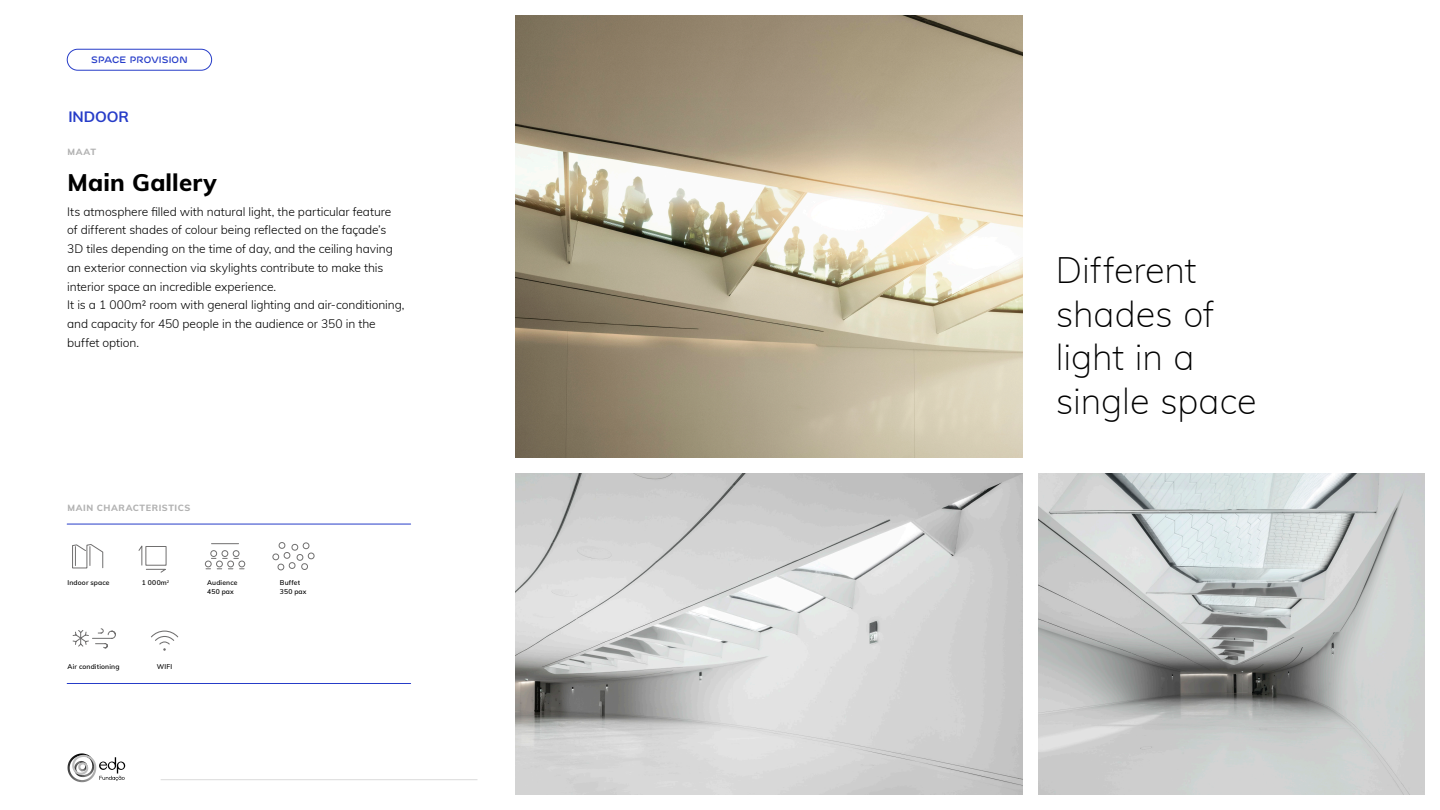
<style>
.page{position:relative;width:1440px;height:810px;background:#fff}
.page>*{position:absolute;margin:0;border:0;box-sizing:border-box;transform-origin:0 0}
.Titulo_Niv3{font:200 36px/43.5px "Muli";letter-spacing:-.005em;color:#000}
.Titulo_Niv2{font:800 24px "Muli";letter-spacing:.005em;color:#000}
.Titulo_niv1{font:700 15px "Muli";letter-spacing:-.005em;color:#263cc8}
.Texto{font:300 12px/18.8px "Muli";letter-spacing:-.005em;color:#000}
.t1{font:500 9.3px "EDP Preon";letter-spacing:.015em;color:#263cc8}
.Titulo_Niv4{font:800 9px "Muli";letter-spacing:.065em;color:#b2b2b2}
.Características{font:600 6.75px "Muli";letter-spacing:.02em;color:#000}
</style>
<div class="page">
<svg style="left:138px;top:545px;width:29px;height:28px"></svg>
<svg style="left:72px;top:544px;width:31px;height:25px"></svg>
<svg style="left:205px;top:543px;width:40px;height:27px"></svg>
<hr style="left:67px;top:524px;width:343px;height:1px;background:#263cc8">
<hr style="left:67px;top:683px;width:343px;height:1px;background:#263cc8">
<svg style="left:272px;top:542px;width:43px;height:29px"></svg>
<svg style="left:151px;top:631px;width:27px;height:20px"></svg>
<svg style="left:72px;top:628px;width:44px;height:21px"></svg>
<img style="left:1038px;top:474px;width:385px;height:320px">
<img style="left:515px;top:474px;width:507px;height:320px">
<img style="left:515px;top:16px;width:507px;height:442px">
<div style="left:67px;top:49px;width:145px;height:22px;border:1px solid #263cc8;border-radius:10px"></div>
<hr style="left:161px;top:779px;width:316px;height:1px;background:#dadada">
<svg style="left:99px;top:757px;width:26px;height:24px"></svg>
<svg style="left:68px;top:753px;width:24px;height:29px"></svg>
<p class="t1" style="left:91px;top:53px;width:98px">SPACE PROVISION</p>
<p class="Titulo_niv1" style="left:68px;top:106px;width:62px">INDOOR</p>
<p class="Titulo_Niv4" style="left:67px;top:146px;width:30px">MAAT</p>
<p class="Titulo_Niv2" style="left:67px;top:165px;width:151px">Main Gallery</p>
<p class="Texto" style="left:67px;top:201px;width:339px">Its atmosphere filled with natural light, the particular feature of different shades of colour being reflected on the façade’s 3D tiles depending on the time of day, and the ceiling having an exterior connection via skylights contribute to make this interior space an incredible experience.<br>It is a 1 000m2 room with general lighting and air-conditioning, and capacity for 450 people in the audience or 350 in the buffet option.</p>
<p class="Titulo_Niv4" style="left:67px;top:502px;width:124px">MAIN CHARACTERISTICS</p>
<p class="Características" style="left:142px;top:578px;width:29px">1 000m<sup>2</sup></p>
<p class="Características" style="left:280px;top:578px;width:22px">Buffet</p>
<p class="Características" style="left:280px;top:586px;width:28px">350 pax</p>
<p class="Características" style="left:67px;top:578px;width:44px">Indoor space</p>
<p class="Características" style="left:207px;top:578px;width:32px">Audience</p>
<p class="Características" style="left:207px;top:586px;width:28px">450 pax</p>
<p class="Características" style="left:68px;top:661px;width:53px">Air conditioning</p>
<p class="Características" style="left:157px;top:661px;width:17px">WIFI</p>
<p class="Titulo_Niv3" style="left:1055px;top:247px;width:142px">Different</p>
<p class="Titulo_Niv3" style="left:1055px;top:290px;width:202px">shades of light in a single space</p>
</div>
